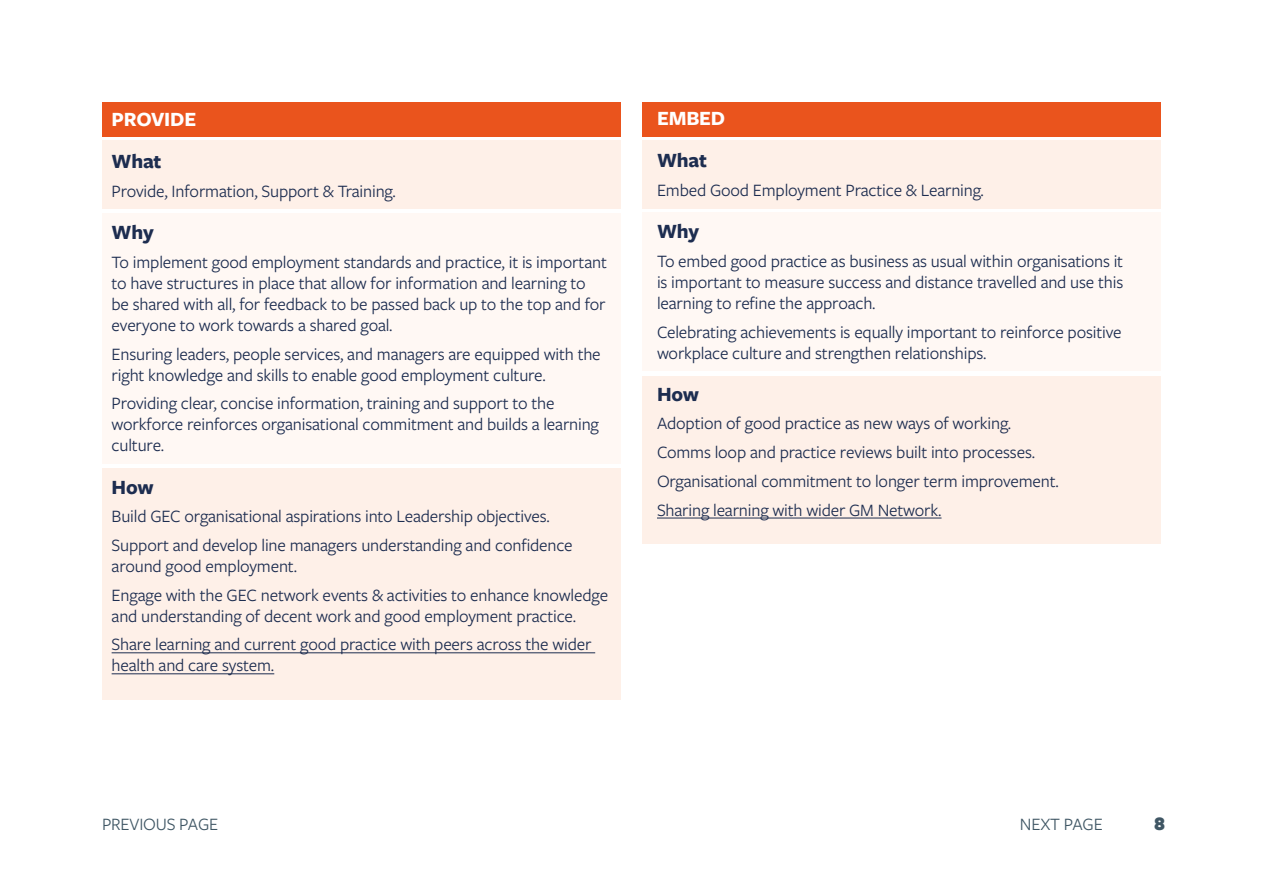
<style>
.page{position:relative;width:1263px;height:893px;background:#fff}
.page>*{position:absolute;margin:0;border:0;box-sizing:border-box;transform-origin:0 0}
.Body{font:700 21px "Freight Sans Pro";letter-spacing:-.01em;color:#1d2d50}
.Body-2{font:700 21px "Freight Sans Pro";letter-spacing:-.01em;color:#fff}
.Body-3{font:18px/21px "Freight Sans Pro";letter-spacing:-.01em;color:#1d2d50}
.t1{font:18px "Freight Sans Pro";letter-spacing:-.01em;color:#3f5664}
.t2{font:800 18px "Fat Frank";color:#3f5664}
</style>
<div class="page">
<div style="left:102px;top:102px;width:519px;height:34px;background:#ea541d"></div>
<div style="left:642px;top:102px;width:519px;height:34px;background:#ea541d"></div>
<div style="left:102px;top:140px;width:519px;height:68px;background:#fef0e8"></div>
<div style="left:642px;top:140px;width:519px;height:68px;background:#fef0e8"></div>
<div style="left:102px;top:213px;width:519px;height:250px;background:#fff8f4"></div>
<div style="left:642px;top:213px;width:519px;height:158px;background:#fff8f4"></div>
<div style="left:102px;top:468px;width:519px;height:231px;background:#fef0e8"></div>
<div style="left:642px;top:376px;width:519px;height:168px;background:#fef0e8"></div>
<hr style="left:112px;top:653px;width:483px;height:1px;background:#1d2d50">
<hr style="left:112px;top:674px;width:162px;height:1px;background:#1d2d50">
<hr style="left:657px;top:518px;width:284px;height:1px;background:#1d2d50">
<p class="Body-2" style="left:112px;top:105px;width:86px">PROVIDE</p>
<p class="Body" style="left:112px;top:147px;width:51px">What</p>
<p class="Body-3" style="left:112px;top:180px;width:286px">Provide, Information, Support &amp; Training.</p>
<p class="Body" style="left:112px;top:218px;width:44px">Why</p>
<p class="Body-3" style="left:112px;top:251px;width:497px">To implement good employment standards and practice, it is important to have structures in place that allow for information and learning to be shared with all, for feedback to be passed back up to the top and for everyone to work towards a shared goal.</p>
<p class="Body-3" style="left:112px;top:342px;width:491px">Ensuring leaders, people services, and managers are equipped with the right knowledge and skills to enable good employment culture.</p>
<p class="Body-3" style="left:112px;top:392px;width:489px">Providing clear, concise information, training and support to the workforce reinforces organisational commitment and builds a learning culture.</p>
<p class="Body" style="left:112px;top:472px;width:44px">How</p>
<p class="Body-3" style="left:112px;top:505px;width:440px">Build GEC organisational aspirations into Leadership objectives.</p>
<p class="Body-3" style="left:112px;top:534px;width:463px">Support and develop line managers understanding and confidence around good employment.</p>
<p class="Body-3" style="left:112px;top:584px;width:498px">Engage with the GEC network events &amp; activities to enhance knowledge and understanding of decent work and good employment practice.</p>
<p class="Body-3" style="left:112px;top:633px;width:481px">Share learning and current good practice with peers across the wider health and care system.</p>
<p class="Body-2" style="left:657px;top:104px;width:70px">EMBED</p>
<p class="Body" style="left:657px;top:146px;width:51px">What</p>
<p class="Body-3" style="left:657px;top:179px;width:328px">Embed Good Employment Practice &amp; Learning.</p>
<p class="Body" style="left:657px;top:217px;width:44px">Why</p>
<p class="Body-3" style="left:657px;top:250px;width:468px;text-align:justify">To embed good practice as business as usual within organisations it is important to measure success and distance travelled and use this learning to refine the approach.</p>
<p class="Body-3" style="left:657px;top:320px;width:466px">Celebrating achievements is equally important to reinforce positive workplace culture and strengthen relationships.</p>
<p class="Body" style="left:657px;top:379px;width:44px">How</p>
<p class="Body-3" style="left:657px;top:412px;width:356px">Adoption of good practice as new ways of working.</p>
<p class="Body-3" style="left:657px;top:441px;width:380px">Comms loop and practice reviews built into processes.</p>
<p class="Body-3" style="left:657px;top:470px;width:403px">Organisational commitment to longer term improvement.</p>
<p class="Body-3" style="left:657px;top:498px;width:286px">Sharing learning with wider GM Network.</p>
<p class="t1" style="left:102px;top:812px;width:118px">PREVIOUS PAGE</p>
<p class="t1" style="left:1020px;top:812px;width:84px">NEXT PAGE</p>
<p class="t2" style="left:1154px;top:813px;width:12px">8</p>
</div>
